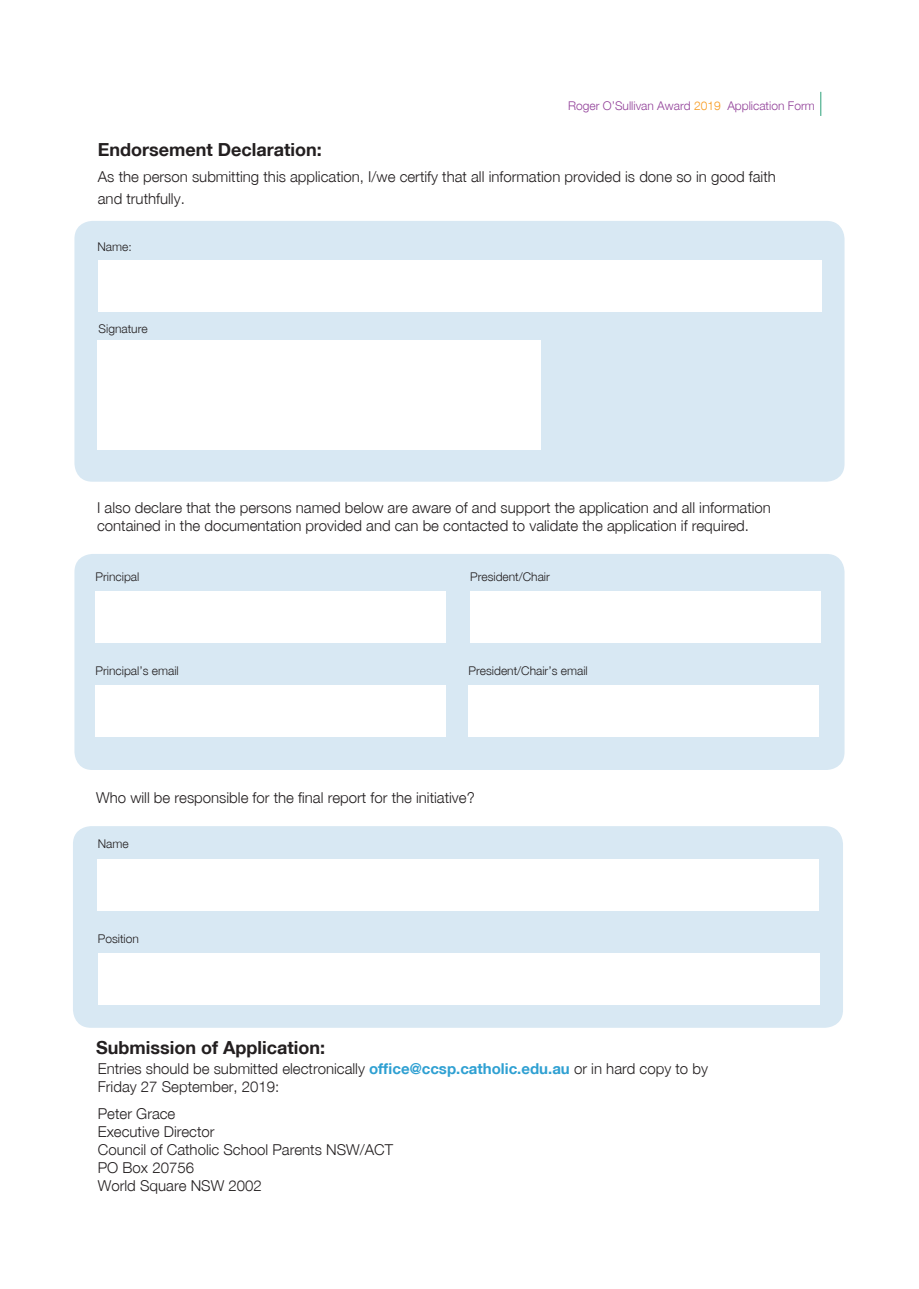
<style>
.page{position:relative;width:919px;height:1289px;background:#fff}
.page>*{position:absolute;margin:0;border:0;box-sizing:border-box;transform-origin:0 0}
.t1{font:700 18px "Helvetica Neue";color:#231f20}
.t2{font:300 15px/18px "Helvetica Neue";color:#231f20}
.t3{font:300 12px "Helvetica Neue";color:#231f20}
.t4{font:300 12px "Helvetica Neue";color:#924199}
.s1{color:#f8991c}
.s2{font-weight:700;color:#2fa0d2}
</style>
<div class="page">
<svg style="left:820px;top:92px;width:1px;height:24px"></svg>
<div style="left:74px;top:221px;width:770px;height:260px;background:#d8e8f3;border-radius:18px"></div>
<div style="left:74px;top:554px;width:770px;height:216px;background:#d8e8f3;border-radius:18px"></div>
<div style="left:99px;top:260px;width:722px;height:51px;background:#fff"></div>
<div style="left:97px;top:341px;width:443px;height:109px;background:#fff"></div>
<div style="left:470px;top:592px;width:350px;height:51px;background:#fff"></div>
<div style="left:96px;top:592px;width:350px;height:51px;background:#fff"></div>
<div style="left:96px;top:686px;width:350px;height:51px;background:#fff"></div>
<div style="left:468px;top:686px;width:350px;height:51px;background:#fff"></div>
<div style="left:73px;top:826px;width:770px;height:201px;background:#d8e8f3;border-radius:18px"></div>
<div style="left:98px;top:859px;width:720px;height:51px;background:#fff"></div>
<div style="left:98px;top:953px;width:721px;height:51px;background:#fff"></div>
<p class="t4" style="left:568px;top:99px;width:248px">Roger O’Sullivan Award <span class="s1">2019</span> Application Form</p>
<p class="t1" style="left:98px;top:138px;width:225px">Endorsement Declaration:</p>
<p class="t2" style="left:98px;top:166px;width:679px;line-height:21.6px">As the person submitting this application, I/we certify that all information provided is done so in good faith and truthfully.</p>
<p class="t3" style="left:97px;top:240px;width:36px">Name:</p>
<p class="t3" style="left:99px;top:322px;width:51px">Signature</p>
<p class="t2" style="left:97px;top:498px;width:675px">I also declare that the persons named below are aware of and support the application and all information contained in the documentation provided and can be contacted to validate the application if required.</p>
<p class="t3" style="left:96px;top:569px;width:45px">Principal</p>
<p class="t3" style="left:96px;top:663px;width:85px">Principal’s email</p>
<p class="t3" style="left:470px;top:569px;width:81px">President/Chair</p>
<p class="t3" style="left:468px;top:663px;width:121px">President/Chair’s email</p>
<p class="t2" style="left:96px;top:788px;width:380px">Who will be responsible for the final report for the initiative?</p>
<p class="t3" style="left:98px;top:836px;width:32px">Name</p>
<p class="t3" style="left:98px;top:930px;width:43px">Position</p>
<p class="t1" style="left:96px;top:1035px;width:230px">Submission of Application:</p>
<p class="t2" style="left:98px;top:1059px;width:611px">Entries should be submitted electronically <span class="s2">office@ccsp.catholic.edu.au</span> or in hard copy to by<br>Friday 27 September, 2019:</p>
<p class="t2" style="left:98px;top:1103px;width:79px">Peter Grace</p>
<p class="t2" style="left:98px;top:1121px;width:118px">Executive Director</p>
<p class="t2" style="left:98px;top:1139px;width:297px">Council of Catholic School Parents NSW/ACT</p>
<p class="t2" style="left:98px;top:1157px;width:98px">PO Box 20756</p>
<p class="t2" style="left:98px;top:1175px;width:165px">World Square NSW 2002</p>
</div>
